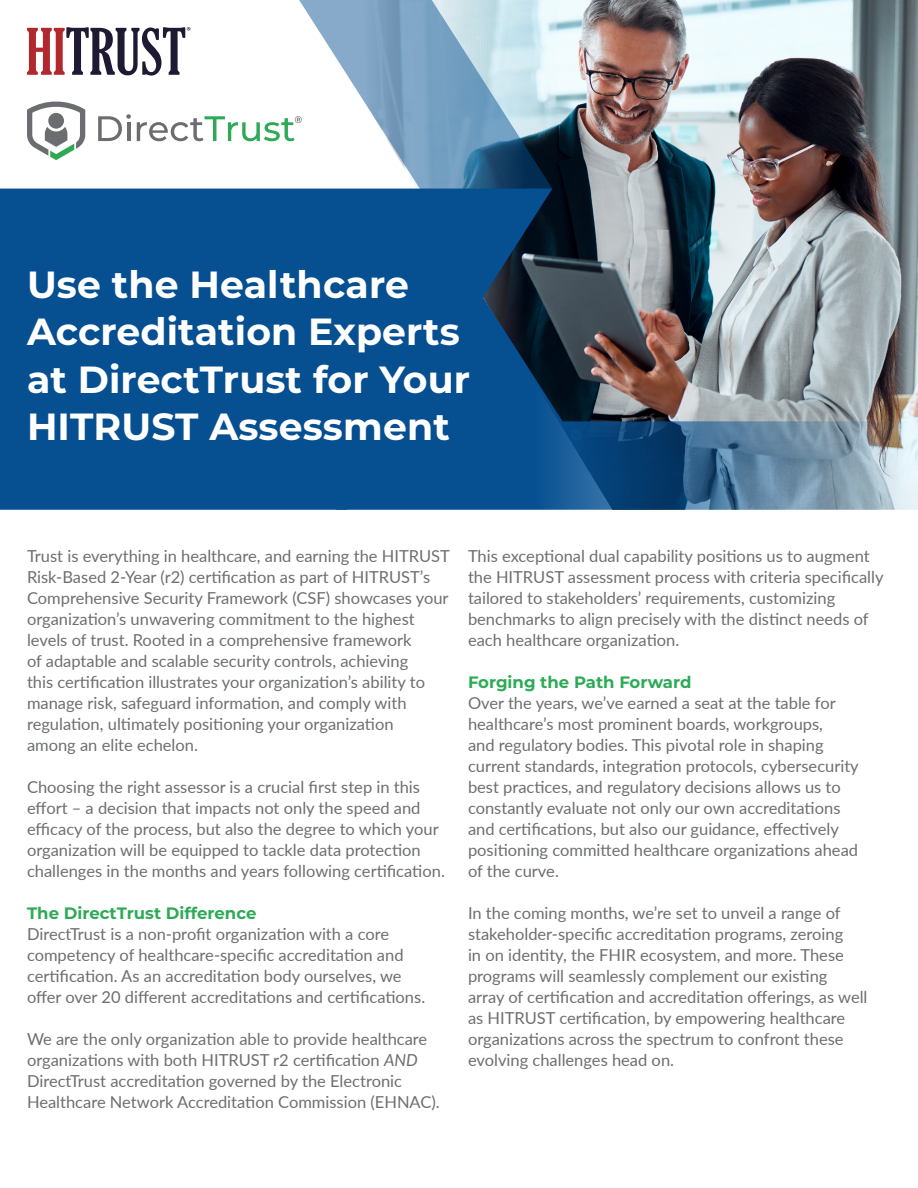
<style>
.page{position:relative;width:918px;height:1188px;background:#fff}
.page>*{position:absolute;margin:0;border:0;box-sizing:border-box;transform-origin:0 0}
.t1{font:700 37.8px/47.2px "Montserrat";letter-spacing:.005em;color:#fff}
.t2{font:16.5px/21px "Lato";color:#6d6e70}
.t3{font:700 16.5px "Montserrat";color:#2eaa57}
.s1{font-style:italic}
</style>
<div class="page">
<svg style="left:98px;top:114px;width:33px;height:27px"></svg>
<hr style="left:127px;top:122px;width:3px;height:19px;background:#6c6d70">
<svg style="left:27px;top:101px;width:58px;height:59px"></svg>
<div style="left:48px;top:113px;width:16px;height:16px;background:#6c6d70;border-radius:50%"></div>
<svg style="left:137px;top:116px;width:162px;height:25px"></svg>
<img style="left:552px;top:0;width:366px;height:289px">
<svg style="left:299px;top:0;width:253px;height:189px"></svg>
<img style="left:552px;top:289px;width:366px;height:221px">
<div style="left:0;top:189px;width:552px;height:321px;background:#065092"></div>
<svg style="left:27px;top:27px;width:163px;height:49px"></svg>
<p class="t1" style="left:27px;top:259px;width:445px">Use the Healthcare<br>Accreditation Experts at DirectTrust for Your<br>HITRUST Assessment</p>
<p class="t2" style="left:27px;top:545px;width:424px">Trust is everything in healthcare, and earning the HITRUST Risk-Based 2-Year (r2) certification as part of HITRUST’s Comprehensive Security Framework (CSF) showcases your organization’s unwavering commitment to the highest levels of trust. Rooted in a comprehensive framework<br>of adaptable and scalable security controls, achieving<br>this certification illustrates your organization’s ability to manage risk, safeguard information, and comply with regulation, ultimately positioning your organization<br>among an elite echelon.</p>
<p class="t2" style="left:27px;top:776px;width:419px">Choosing the right assessor is a crucial first step in this effort – a decision that impacts not only the speed and efficacy of the process, but also the degree to which your organization will be equipped to tackle data protection challenges in the months and years following certification.</p>
<p class="t3" style="left:27px;top:901px;width:231px">The DirectTrust Difference</p>
<p class="t2" style="left:27px;top:923px;width:400px">DirectTrust is a non-profit organization with a core competency of healthcare-specific accreditation and certification. As an accreditation body ourselves, we offer over 20 different accreditations and certifications.</p>
<p class="t2" style="left:27px;top:1028px;width:414px">We are the only organization able to provide healthcare organizations with both HITRUST r2 certification <span class="s1">AND </span>DirectTrust accreditation governed by the Electronic Healthcare Network Accreditation Commission (EHNAC).</p>
<p class="t2" style="left:468px;top:545px;width:417px">This exceptional dual capability positions us to augment the HITRUST assessment process with criteria specifically tailored to stakeholders’ requirements, customizing benchmarks to align precisely with the distinct needs of each healthcare organization.</p>
<p class="t3" style="left:468px;top:670px;width:225px">Forging the Path Forward</p>
<p class="t2" style="left:468px;top:692px;width:392px">Over the years, we’ve earned a seat at the table for healthcare’s most prominent boards, workgroups,<br>and regulatory bodies. This pivotal role in shaping current standards, integration protocols, cybersecurity best practices, and regulatory decisions allows us to constantly evaluate not only our own accreditations and certifications, but also our guidance, effectively positioning committed healthcare organizations ahead of the curve.</p>
<p class="t2" style="left:468px;top:902px;width:401px">In the coming months, we’re set to unveil a range of stakeholder-specific accreditation programs, zeroing<br>in on identity, the FHIR ecosystem, and more. These programs will seamlessly complement our existing array of certification and accreditation offerings, as well as HITRUST certification, by empowering healthcare organizations across the spectrum to confront these evolving challenges head on.</p>
</div>
